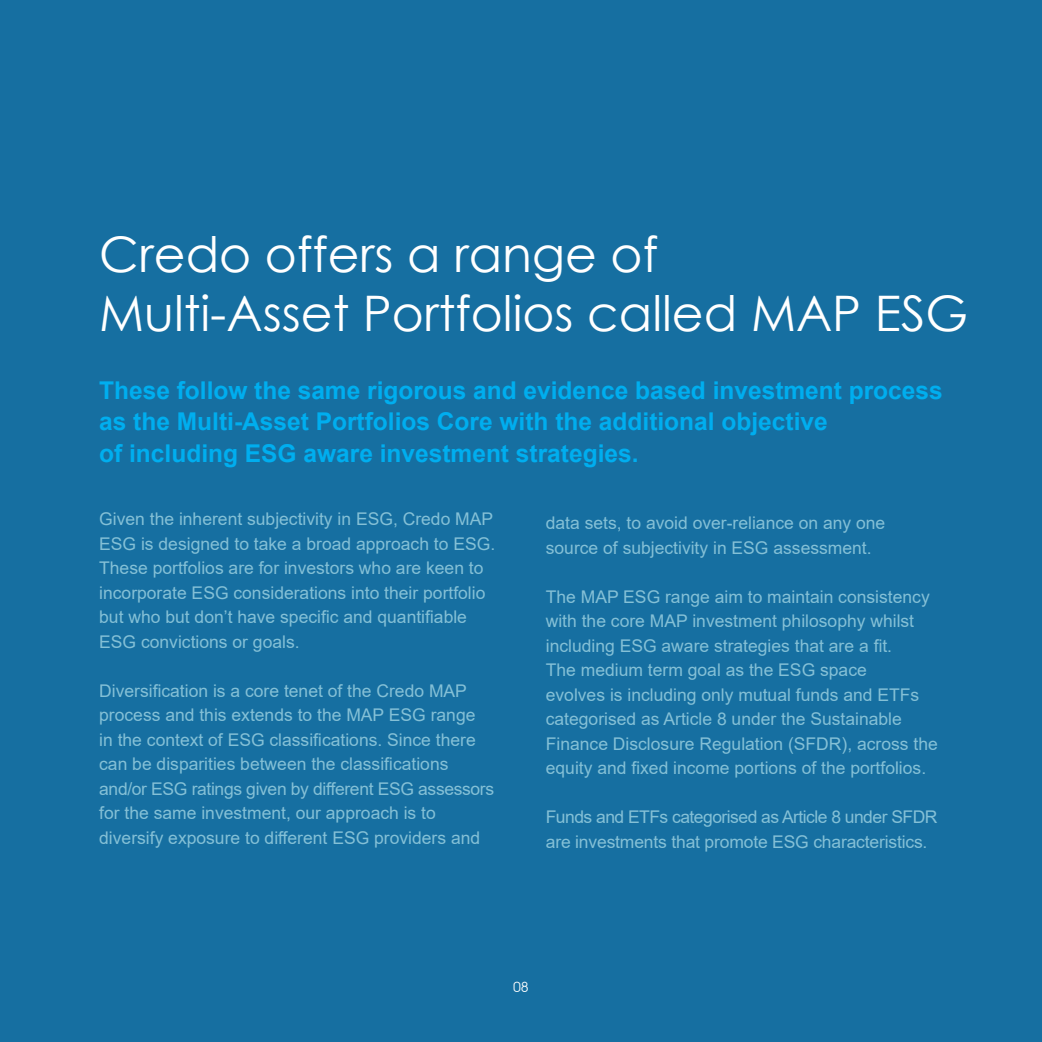
<style>
.page{position:relative;width:1042px;height:1042px;background:#166fa1}
.page>*{position:absolute;margin:0;border:0;box-sizing:border-box;transform-origin:0 0}
.t1{font:49px "Century Gothic";color:#fff}
.t2{font:700 24.5px "Arial";color:#00aeef}
.t3{font:17.5px/24.5px "Arial";color:#84c0d6}
.t4{font:14px "Avant Garde IT Cby BT";color:#fff}
</style>
<div class="page">
<p class="t1" style="left:99px;top:220px;width:560px">Credo offers a range of</p>
<p class="t1" style="left:99px;top:279px;width:870px">Multi-Asset Portfolios called MAP ESG</p>
<p class="t2" style="left:99px;top:373px;width:845px">These follow the same rigorous and evidence based investment process</p>
<p class="t2" style="left:99px;top:404px;width:730px">as the Multi-Asset Portfolios Core with the additional objective</p>
<p class="t2" style="left:99px;top:436px;width:541px">of including ESG aware investment strategies.</p>
<p class="t3" style="left:99px;top:506px;width:397px">Given the inherent subjectivity in ESG, Credo MAP ESG is designed to take a broad approach to ESG.<br>These portfolios are for investors who are keen to incorporate ESG considerations into their portfolio but who but don’t have specific and quantifiable ESG convictions or goals.</p>
<p class="t3" style="left:99px;top:678px;width:378px">Diversification is a core tenet of the Credo MAP process and this extends to the MAP ESG range</p>
<p class="t3" style="left:99px;top:727px;width:378px">in the context of ESG classifications. Since there can be disparities between the classifications</p>
<p class="t3" style="left:99px;top:776px;width:396px">and/or ESG ratings given by different ESG assessors for the same investment, our approach is to diversify exposure to different ESG providers and</p>
<p class="t3" style="left:546px;top:511px;width:341px">data sets, to avoid over-reliance on any one</p>
<p class="t3" style="left:546px;top:535px;width:327px">source of subjectivity in ESG assessment.</p>
<p class="t3" style="left:546px;top:584px;width:385px">The MAP ESG range aim to maintain consistency with the core MAP investment philosophy whilst including ESG aware strategies that are a fit.</p>
<p class="t3" style="left:546px;top:658px;width:393px">The medium term goal as the ESG space<br>evolves is including only mutual funds and ETFs categorised as Article 8 under the Sustainable Finance Disclosure Regulation (SFDR), across the equity and fixed income portions of the portfolios.</p>
<p class="t3" style="left:546px;top:805px;width:393px">Funds and ETFs categorised as Article 8 under SFDR are investments that promote ESG characteristics.</p>
<p class="t4" style="left:513px;top:979px;width:17px">08</p>
</div>
